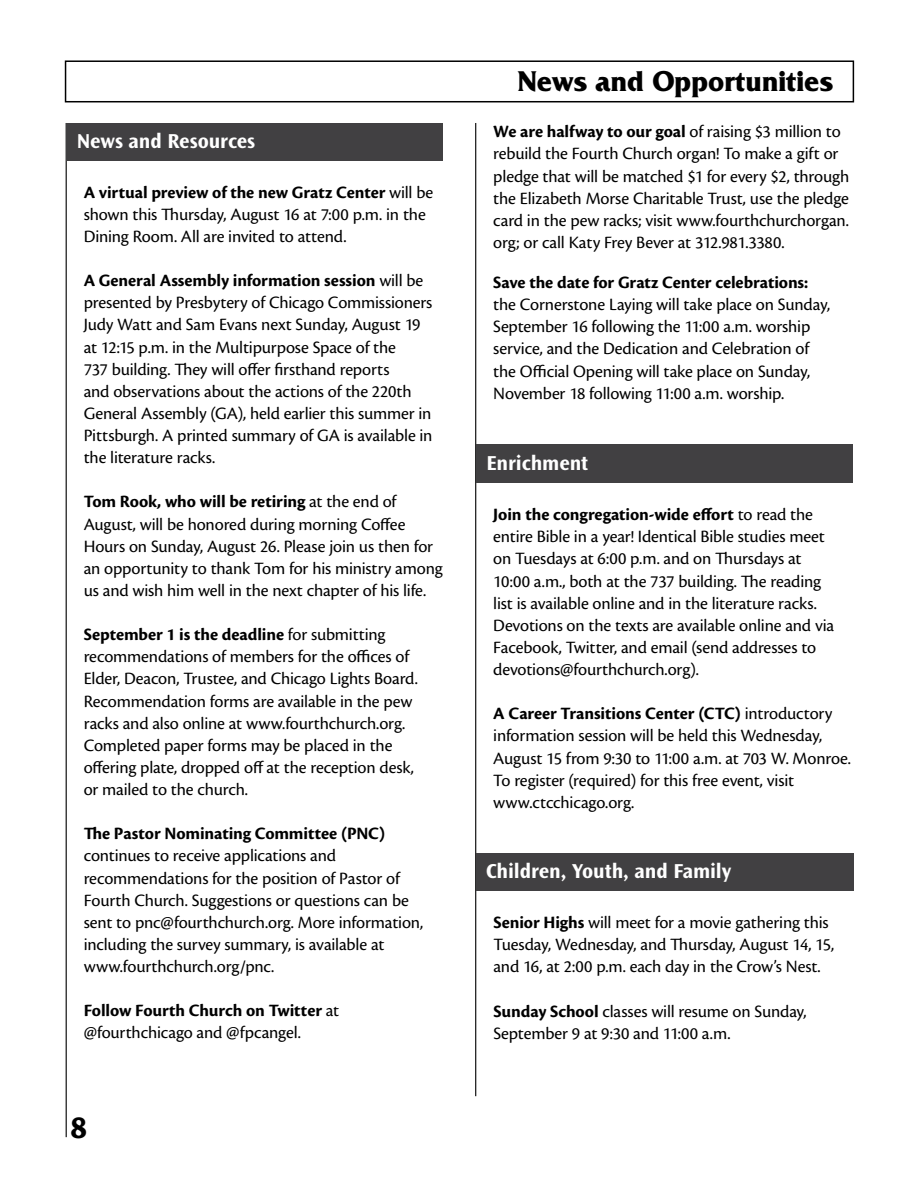
<style>
.page{position:relative;width:918px;height:1188px;background:#fff}
.page>*{position:absolute;margin:0;border:0;box-sizing:border-box;transform-origin:0 0}
.t1{font:700 34.5px "Cronos Pro";color:#000}
.t2{font:700 30px "Friz Quadrata Std";letter-spacing:.005em;color:#000;scale:.94 1}
.t3{font:700 21px "Ocean Sans Std";letter-spacing:-.005em;color:#fff}
.t4{font:18px/22px "Cronos Pro";letter-spacing:-.01em;color:#000}
.t5{font:700 18px "Cronos Pro";letter-spacing:-.005em;color:#000}
.s1{font-weight:700}
</style>
<div class="page">
<hr style="left:475px;top:123px;width:1px;height:973px;background:#000">
<hr style="left:66px;top:123px;width:1px;height:1014px;background:#000">
<div style="left:65px;top:60px;width:789px;height:42px;border:2px solid #000"></div>
<div style="left:67px;top:123px;width:376px;height:38px;background:#414042"></div>
<div style="left:476px;top:853px;width:377px;height:38px;background:#414042"></div>
<div style="left:477px;top:445px;width:376px;height:38px;background:#414042"></div>
<p class="t3" style="left:77px;top:130px;width:180px">News and Resources</p>
<p class="t4" style="left:84px;top:181px;width:351px"><span class="s1">A virtual preview of the new Gratz Center</span> will be shown this Thursday, August 16 at 7:00 p.m. in the<br>Dining Room. All are invited to attend.</p>
<p class="t4" style="left:84px;top:270px;width:350px"><span class="s1">A General Assembly information session</span> will be presented by Presbytery of Chicago Commissioners Judy Watt and Sam Evans next Sunday, August 19 at 12:15 p.m. in the Multipurpose Space of the<br>737 building. They will offer firsthand reports<br>and observations about the actions of the 220th General Assembly (GA), held earlier this summer in Pittsburgh. A printed summary of GA is available in the literature racks.</p>
<p class="t4" style="left:84px;top:491px;width:361px"><span class="s1">Tom Rook, who will be retiring</span> at the end of August, will be honored during morning Coffee Hours on Sunday, August 26. Please join us then for an opportunity to thank Tom for his ministry among us and wish him well in the next chapter of his life.</p>
<p class="t4" style="left:84px;top:624px;width:336px"><span class="s1">September 1 is the deadline</span> for submitting recommendations of members for the offices of Elder, Deacon, Trustee, and Chicago Lights Board.<br>Recommendation forms are available in the pew racks and also online at www.fourthchurch.org.<br>Completed paper forms may be placed in the offering plate, dropped off at the reception desk, or mailed to the church.</p>
<p class="t5" style="left:84px;top:823px;width:303px">The Pastor Nominating Committee (PNC)</p>
<p class="t4" style="left:84px;top:845px;width:341px">continues to receive applications and recommendations for the position of Pastor of Fourth Church. Suggestions or questions can be sent to pnc@fourthchurch.org. More information, including the survey summary, is available at www.fourthchurch.org/pnc.</p>
<p class="t4" style="left:84px;top:1000px;width:257px"><span class="s1">Follow Fourth Church on Twitter</span> at @fourthchicago and @fpcangel.</p>
<h1 class="t1" style="left:70px;top:1107px;width:19px">8</h1>
<h2 class="t2" style="left:517px;top:65px;width:338px">News and Opportunities</h2>
<p class="t4" style="left:493px;top:121px;width:357px"><span class="s1">We are halfway to our goal</span> of raising $3 million to rebuild the Fourth Church organ! To make a gift or pledge that will be matched $1 for every $2, through the Elizabeth Morse Charitable Trust, use the pledge card in the pew racks; visit www.fourthchurchorgan. org; or call Katy Frey Bever at 312.981.3380.</p>
<p class="t5" style="left:493px;top:272px;width:317px">Save the date for Gratz Center celebrations:</p>
<p class="t4" style="left:493px;top:294px;width:338px">the Cornerstone Laying will take place on Sunday, September 16 following the 11:00 a.m. worship service, and the Dedication and Celebration of the Official Opening will take place on Sunday, November 18 following 11:00 a.m. worship.</p>
<p class="t3" style="left:487px;top:451px;width:103px">Enrichment</p>
<p class="t4" style="left:493px;top:504px;width:343px"><span class="s1">Join the congregation-wide effort</span> to read the entire Bible in a year! Identical Bible studies meet on Tuesdays at 6:00 p.m. and on Thursdays at 10:00 a.m., both at the 737 building. The reading list is available online and in the literature racks.<br>Devotions on the texts are available online and via Facebook, Twitter, and email (send addresses to devotions@fourthchurch.org).</p>
<p class="t4" style="left:493px;top:703px;width:359px"><span class="s1">A Career Transitions Center (CTC)</span> introductory information session will be held this Wednesday, August 15 from 9:30 to 11:00 a.m. at 703 W. Monroe.<br>To register (required) for this free event, visit www.ctcchicago.org.</p>
<p class="t3" style="left:486px;top:859px;width:247px">Children, Youth, and Family</p>
<p class="t4" style="left:494px;top:911px;width:342px"><span class="s1">Senior Highs</span> will meet for a movie gathering this<br>Tuesday, Wednesday, and Thursday, August 14, 15, and 16, at 2:00 p.m. each day in the Crow’s Nest.</p>
<p class="t4" style="left:494px;top:1000px;width:315px"><span class="s1">Sunday School</span> classes will resume on Sunday,<br>September 9 at 9:30 and 11:00 a.m.</p>
</div>
